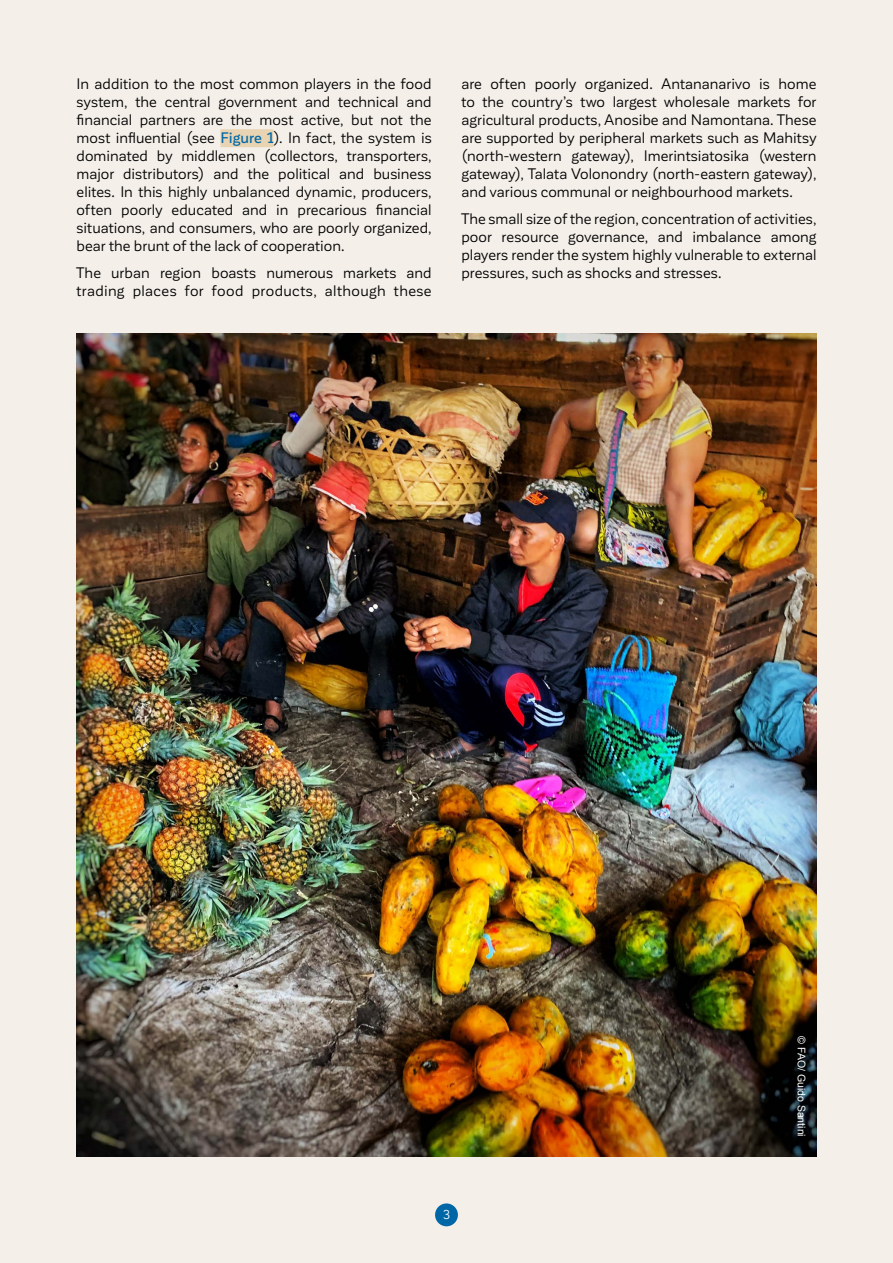
<style>
.page{position:relative;width:893px;height:1263px;background:#f4efe9}
.page>*{position:absolute;margin:0;border:0;box-sizing:border-box;transform-origin:0 0}
.t1{font:15px/18px "Corporative Sans";letter-spacing:.01em;color:#000;text-align:justify}
.t2{font:12.75px "Corporative Sans";color:#fff}
.t3{font:10.5px "Arial";color:#fff}
.s1{font-weight:500;color:#0067a7}
</style>
<div class="page">
<div style="left:435px;top:1203px;width:23px;height:23px;background:#0067a7;border-radius:50%"></div>
<div style="left:220px;top:129px;width:53px;height:18px;background:#e8d4b2"></div>
<img style="left:77px;top:333px;width:739px;height:824px">
<p class="t1" style="left:77px;top:75px;width:357px">In addition to the most common players in the food system, the central government and technical and financial partners are the most active, but not the most influential (see <span class="s1">Figure 1</span>). In fact, the system is dominated by middlemen (collectors, transporters, major distributors) and the political and business elites. In this highly unbalanced dynamic, producers, often poorly educated and in precarious financial situations, and consumers, who are poorly organized, bear the brunt of the lack of cooperation.</p>
<p class="t1" style="left:77px;top:264px;width:357px">The urban region boasts numerous markets and trading places for food products, although these</p>
<p class="t1" style="left:461px;top:75px;width:357px">are often poorly organized. Antananarivo is home to the country’s two largest wholesale markets for agricultural products, Anosibe and Namontana. These are supported by peripheral markets such as Mahitsy (north-western gateway), Imerintsiatosika (western gateway), Talata Volonondry (north-eastern gateway), and various communal or neighbourhood markets.</p>
<p class="t1" style="left:461px;top:210px;width:357px">The small size of the region, concentration of activities, poor resource governance, and imbalance among players render the system highly vulnerable to external pressures, such as shocks and stresses.</p>
<p class="t2" style="left:443px;top:1208px;width:9px">3</p>
<p class="t3" style="left:808px;top:1036px;width:102px;rotate:90deg">© FAO/ Guido Santini</p>
</div>
